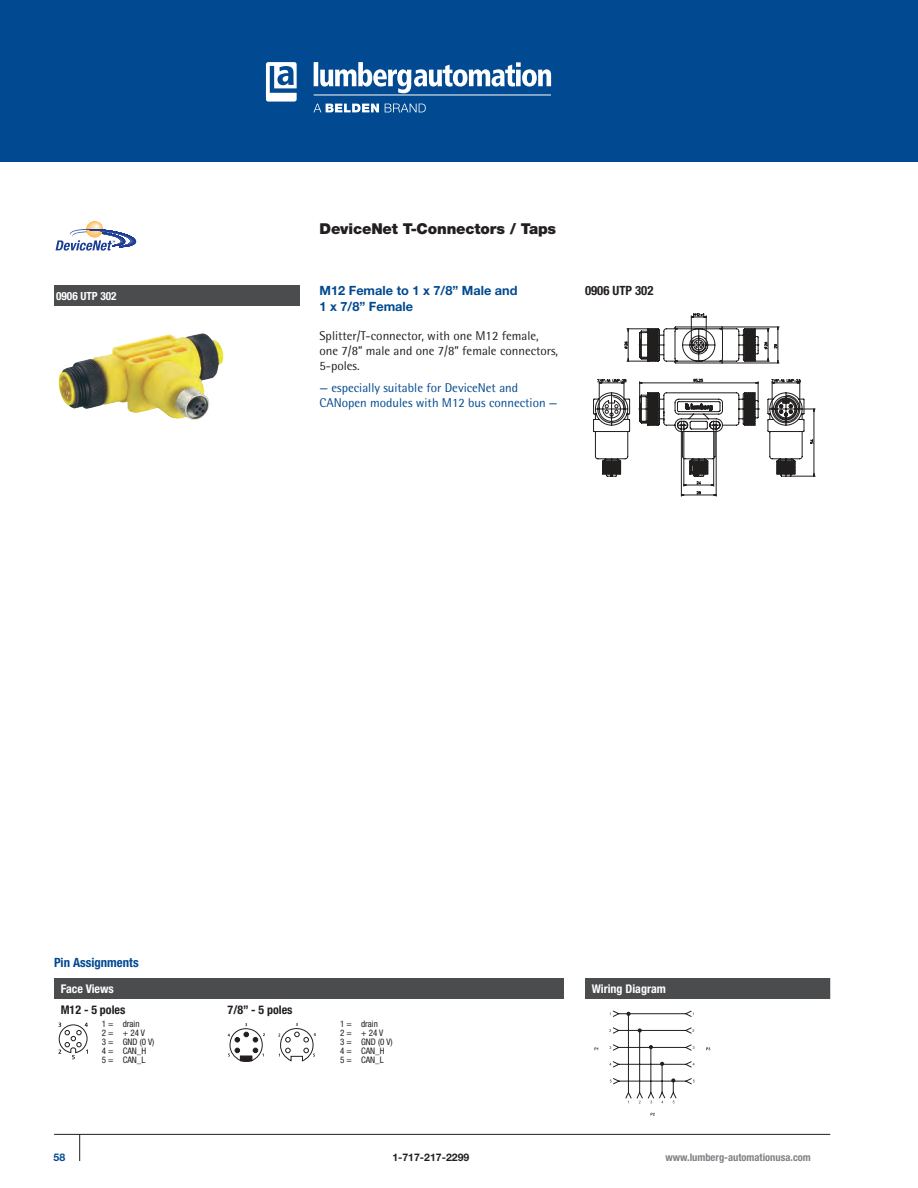
<style>
.page{position:relative;width:918px;height:1188px;background:#fff}
.page>*{position:absolute;margin:0;border:0;box-sizing:border-box;transform-origin:0 0}
.t1{font:900 15px "Helvetica Neue LT";letter-spacing:-.01em;color:#231f20}
.t2{font:12.75px/15px "Rotis Semi Sans Std";color:#231f20}
.t3{font:12.75px/15px "Rotis Semi Sans Std";color:#014990}
.t4{font:700 12.75px/16.5px "Helvetica Neue";color:#014990}
.t5{font:700 condensed 12.75px "Helvetica Neue LT";color:#014990}
.t6{font:700 condensed 12.75px "Helvetica Neue LT";color:#231f20}
.t7{font:700 condensed 12px "Helvetica Neue LT";color:#fff}
.t8{font:700 condensed 12px "Helvetica Neue LT";color:#231f20}
.t9{font:700 condensed 11.25px "Helvetica Neue LT";color:#fff}
.t10{font:700 condensed 10.5px "Helvetica Neue LT";color:#808285}
.t11{font:700 10.5px "Helvetica Neue";color:#231f20}
.t12{font:700 10.5px "Helvetica Neue";color:#014990}
.t13{font:condensed 9px "Helvetica Neue LT";color:#231f20}
</style>
<div class="page">
<div style="left:0;top:0;width:918px;height:162px;background:#014990"></div>
<svg style="left:313px;top:104px;width:66px;height:8px"></svg>
<svg style="left:385px;top:104px;width:41px;height:8px"></svg>
<hr style="left:314px;top:95px;width:237px;height:1px;background:#fff">
<svg style="left:314px;top:62px;width:237px;height:31px"></svg>
<svg style="left:266px;top:62px;width:31px;height:40px"></svg>
<svg style="left:79px;top:1135px;width:1px;height:26px"></svg>
<hr style="left:54px;top:1134px;width:776px;height:1px;background:#231f20">
<div style="left:54px;top:285px;width:245px;height:21px;background:#4b4c4d"></div>
<img style="left:59px;top:333px;width:143px;height:76px">
<svg style="left:593px;top:313px;width:222px;height:183px"></svg>
<div style="left:54px;top:978px;width:776px;height:21px;background:#4b4c4d"></div>
<div style="left:565px;top:978px;width:20px;height:21px;background:#fff"></div>
<svg style="left:228px;top:1023px;width:37px;height:39px"></svg>
<svg style="left:58px;top:1023px;width:30px;height:37px"></svg>
<svg style="left:278px;top:1023px;width:38px;height:38px"></svg>
<svg style="left:609px;top:1011px;width:86px;height:92px"></svg>
<div style="left:87px;top:222px;width:15px;height:14px;background:#fec466;border-radius:50%"></div>
<div style="left:88px;top:222px;width:14px;height:13px;background:#fdc46f;border-radius:50%"></div>
<div style="left:91px;top:223px;width:9px;height:9px;background:#fed89d;border-radius:50%"></div>
<svg style="left:56px;top:224px;width:80px;height:27px"></svg>
<p class="t1" style="left:320px;top:219px;width:238px">DeviceNet T-Connectors / Taps</p>
<p class="t9" style="left:56px;top:289px;width:62px">0906 UTP 302</p>
<p class="t4" style="left:320px;top:282px;width:200px">M12 Female to 1 x 7/8” Male and<br>1 x 7/8” Female</p>
<p class="t2" style="left:320px;top:328px;width:240px">Splitter/T-connector, with one M12 female, one 7/8” male and one 7/8” female connectors,<br>5-poles.</p>
<p class="t3" style="left:320px;top:380px;width:240px">— especially suitable for DeviceNet and<br>CANopen modules with M12 bus connection —</p>
<p class="t6" style="left:585px;top:283px;width:70px">0906 UTP 302</p>
<p class="t5" style="left:54px;top:955px;width:86px">Pin Assignments</p>
<p class="t7" style="left:61px;top:982px;width:55px">Face Views</p>
<p class="t7" style="left:592px;top:982px;width:76px">Wiring Diagram</p>
<p class="t8" style="left:61px;top:1003px;width:66px">M12 - 5 poles</p>
<p class="t8" style="left:228px;top:1003px;width:66px">7/8” - 5 poles</p>
<p class="t13" style="left:102px;top:1019px;width:39px">1 = drain</p>
<p class="t13" style="left:102px;top:1028px;width:45px">2 = + 24 V</p>
<p class="t13" style="left:102px;top:1037px;width:54px">3 = GND (0 V)</p>
<p class="t13" style="left:102px;top:1046px;width:46px">4 = CAN_H</p>
<p class="t13" style="left:102px;top:1055px;width:45px">5 = CAN_L</p>
<p class="t13" style="left:340px;top:1019px;width:39px">1 = drain</p>
<p class="t13" style="left:340px;top:1028px;width:45px">2 = + 24 V</p>
<p class="t13" style="left:340px;top:1037px;width:54px">3 = GND (0 V)</p>
<p class="t13" style="left:340px;top:1046px;width:46px">4 = CAN_H</p>
<p class="t13" style="left:340px;top:1055px;width:45px">5 = CAN_L</p>
<p class="t12" style="left:53px;top:1151px;width:13px">58</p>
<p class="t11" style="left:392px;top:1151px;width:79px">1-717-217-2299</p>
<p class="t10" style="left:665px;top:1151px;width:147px">www.lumberg-automationusa.com</p>
</div>
